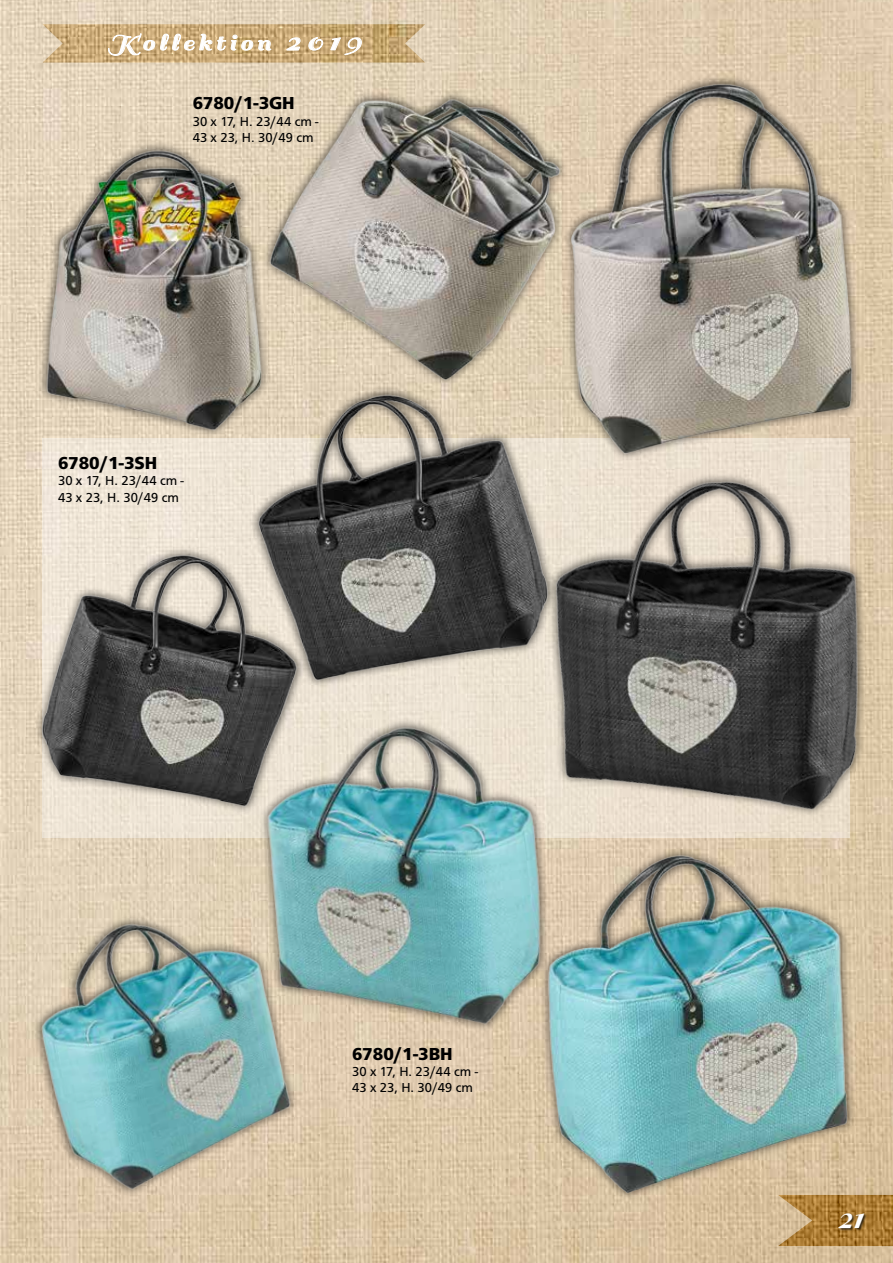
<style>
.page{position:relative;width:893px;height:1263px;background:#fff}
.page>*{position:absolute;margin:0;border:0;box-sizing:border-box;transform-origin:0 0}
.t1{font:37.5px "Sail";color:#fff}
.t2{font:24.3px "Sail";letter-spacing:.145em;color:#fff;scale:1.17 1}
.t3{font:800 18px "Front Page";color:#000}
.t4{font:13.5px/16.2px "Front Page";color:#000}
.s1{font-size:31.05px}
</style>
<div class="page">
<img style="left:0;top:0;width:893px;height:1263px">
<svg style="left:778px;top:1195px;width:115px;height:51px;background:#b28745"></svg>
<svg style="left:43px;top:24px;width:382px;height:39px;background:#cdb082"></svg>
<div style="left:838px;top:1213px;width:29px;height:19px;background:#000;opacity:.75"></div>
<div style="left:43px;top:438px;width:807px;height:400px;background:#eee5d6"></div>
<div style="left:37px;top:142px;width:234px;height:297px;background:#000;opacity:.6"></div>
<img style="left:39px;top:146px;width:222px;height:290px">
<img style="left:262px;top:92px;width:296px;height:295px">
<img style="left:558px;top:73px;width:303px;height:356px">
<img style="left:34px;top:549px;width:264px;height:264px">
<img style="left:491px;top:429px;width:402px;height:440px">
<img style="left:248px;top:387px;width:310px;height:301px">
<img style="left:533px;top:847px;width:328px;height:356px">
<img style="left:237px;top:704px;width:334px;height:356px">
<img style="left:13px;top:894px;width:300px;height:317px">
<h2 class="t2" style="left:108px;top:29px;width:218px">Kollektion <span class="s1">2019</span></h2>
<h3 class="t3" style="left:193px;top:93px;width:104px">6780/1-3GH</h3>
<p class="t4" style="left:193px;top:113px;width:127px">30 x 17, H. 23/44 cm -<br>43 x 23, H. 30/49 cm</p>
<h3 class="t3" style="left:58px;top:453px;width:101px">6780/1-3SH</h3>
<p class="t4" style="left:58px;top:473px;width:127px">30 x 17, H. 23/44 cm -<br>43 x 23, H. 30/49 cm</p>
<h3 class="t3" style="left:352px;top:1043px;width:102px">6780/1-3BH</h3>
<p class="t4" style="left:352px;top:1063px;width:127px">30 x 17, H. 23/44 cm -<br>43 x 23, H. 30/49 cm</p>
<h1 class="t1" style="left:837px;top:1196px;width:27px">21</h1>
</div>
